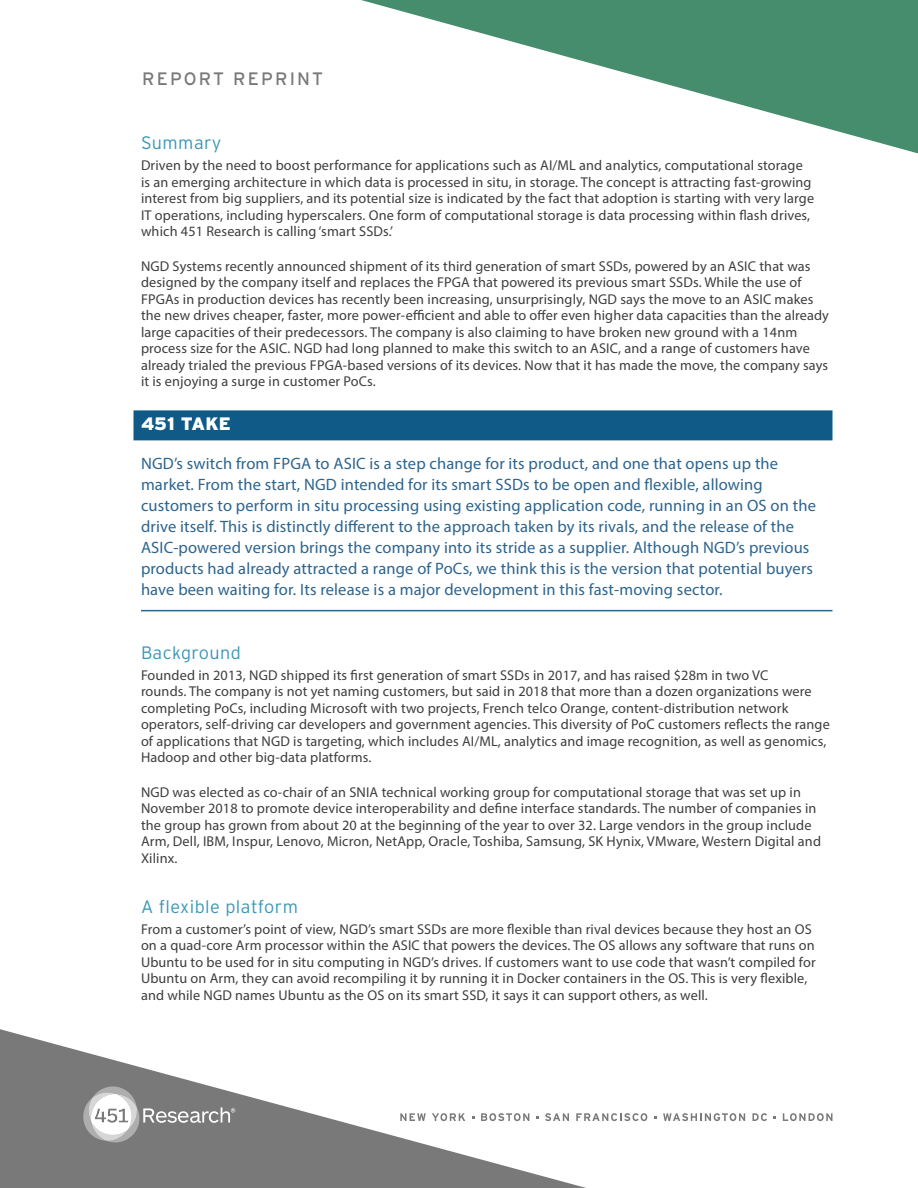
<style>
.page{position:relative;width:918px;height:1188px;background:#fff}
.page>*{position:absolute;margin:0;border:0;box-sizing:border-box;transform-origin:0 0}
.t1{font:300 18px "Interstate";letter-spacing:.025em;color:#3998b5}
.t2{font:18px "Interstate";letter-spacing:.12em;color:#79797a}
._451_Take_Header_new{font:900 18px "Interstate";color:#fff}
._451_Take_Body_new{font:16.5px/21px "Myriad Pro";letter-spacing:.01em;color:#2d648e}
.Myriad_Body{font:14.25px/16.5px "Myriad Pro";letter-spacing:.01em;color:#3e3e3f}
</style>
<div class="page">
<svg style="left:0;top:1029px;width:628px;height:159px"></svg>
<svg style="left:361px;top:0;width:557px;height:154px"></svg>
<svg style="left:82px;top:1086px;width:153px;height:56px"></svg>
<svg style="left:400px;top:1113px;width:26px;height:8px"></svg>
<svg style="left:432px;top:1113px;width:33px;height:8px"></svg>
<svg style="left:481px;top:1113px;width:48px;height:8px"></svg>
<svg style="left:545px;top:1113px;width:24px;height:8px"></svg>
<svg style="left:576px;top:1113px;width:71px;height:8px"></svg>
<svg style="left:663px;top:1113px;width:82px;height:8px"></svg>
<svg style="left:752px;top:1113px;width:15px;height:8px"></svg>
<svg style="left:783px;top:1113px;width:50px;height:8px"></svg>
<div style="left:134px;top:410px;width:698px;height:30px;background:#0f5a86"></div>
<hr style="left:141px;top:610px;width:691px;height:1px;background:#2d648e">
<p class="t2" style="left:142px;top:68px;width:182px">REPORT REPRINT</p>
<h1 class="t1" style="left:141px;top:132px;width:82px">Summary</h1>
<p class="Myriad_Body" style="left:141px;top:157px;width:675px">Driven by the need to boost performance for applications such as AI/ML and analytics, computational storage is an emerging architecture in which data is processed in situ, in storage. The concept is attracting fast-growing interest from big suppliers, and its potential size is indicated by the fact that adoption is starting with very large IT operations, including hyperscalers. One form of computational storage is data processing within flash drives, which 451 Research is calling ‘smart SSDs.’</p>
<p class="Myriad_Body" style="left:141px;top:258px;width:690px">NGD Systems recently announced shipment of its third generation of smart SSDs, powered by an ASIC that was designed by the company itself and replaces the FPGA that powered its previous smart SSDs. While the use of FPGAs in production devices has recently been increasing, unsurprisingly, NGD says the move to an ASIC makes the new drives cheaper, faster, more power-efficient and able to offer even higher data capacities than the already large capacities of their predecessors. The company is also claiming to have broken new ground with a 14nm process size for the ASIC. NGD had long planned to make this switch to an ASIC, and a range of customers have already trialed the previous FPGA-based versions of its devices. Now that it has made the move, the company says it is enjoying a surge in customer PoCs.</p>
<p class="_451_Take_Header_new" style="left:141px;top:413px;width:91px">451 TAKE</p>
<p class="_451_Take_Body_new" style="left:141px;top:453px;width:676px">NGD’s switch from FPGA to ASIC is a step change for its product, and one that opens up the market. From the start, NGD intended for its smart SSDs to be open and flexible, allowing customers to perform in situ processing using existing application code, running in an OS on the drive itself. This is distinctly different to the approach taken by its rivals, and the release of the ASIC-powered version brings the company into its stride as a supplier. Although NGD’s previous products had already attracted a range of PoCs, we think this is the version that potential buyers have been waiting for. Its release is a major development in this fast-moving sector.</p>
<h1 class="t1" style="left:141px;top:641px;width:101px">Background</h1>
<p class="Myriad_Body" style="left:141px;top:666px;width:690px">Founded in 2013, NGD shipped its first generation of smart SSDs in 2017, and has raised $28m in two VC<br>rounds. The company is not yet naming customers, but said in 2018 that more than a dozen organizations were completing PoCs, including Microsoft with two projects, French telco Orange, content-distribution network operators, self-driving car developers and government agencies. This diversity of PoC customers reflects the range of applications that NGD is targeting, which includes AI/ML, analytics and image recognition, as well as genomics, Hadoop and other big-data platforms.</p>
<p class="Myriad_Body" style="left:141px;top:783px;width:682px">NGD was elected as co-chair of an SNIA technical working group for computational storage that was set up in November 2018 to promote device interoperability and define interface standards. The number of companies in the group has grown from about 20 at the beginning of the year to over 32. Large vendors in the group include Arm, Dell, IBM, Inspur, Lenovo, Micron, NetApp, Oracle, Toshiba, Samsung, SK Hynix, VMware, Western Digital and Xilinx.</p>
<h1 class="t1" style="left:141px;top:896px;width:158px">A flexible platform</h1>
<p class="Myriad_Body" style="left:141px;top:921px;width:676px">From a customer’s point of view, NGD’s smart SSDs are more flexible than rival devices because they host an OS on a quad-core Arm processor within the ASIC that powers the devices. The OS allows any software that runs on Ubuntu to be used for in situ computing in NGD’s drives. If customers want to use code that wasn’t compiled for Ubuntu on Arm, they can avoid recompiling it by running it in Docker containers in the OS. This is very flexible, and while NGD names Ubuntu as the OS on its smart SSD, it says it can support others, as well.</p>
</div>
